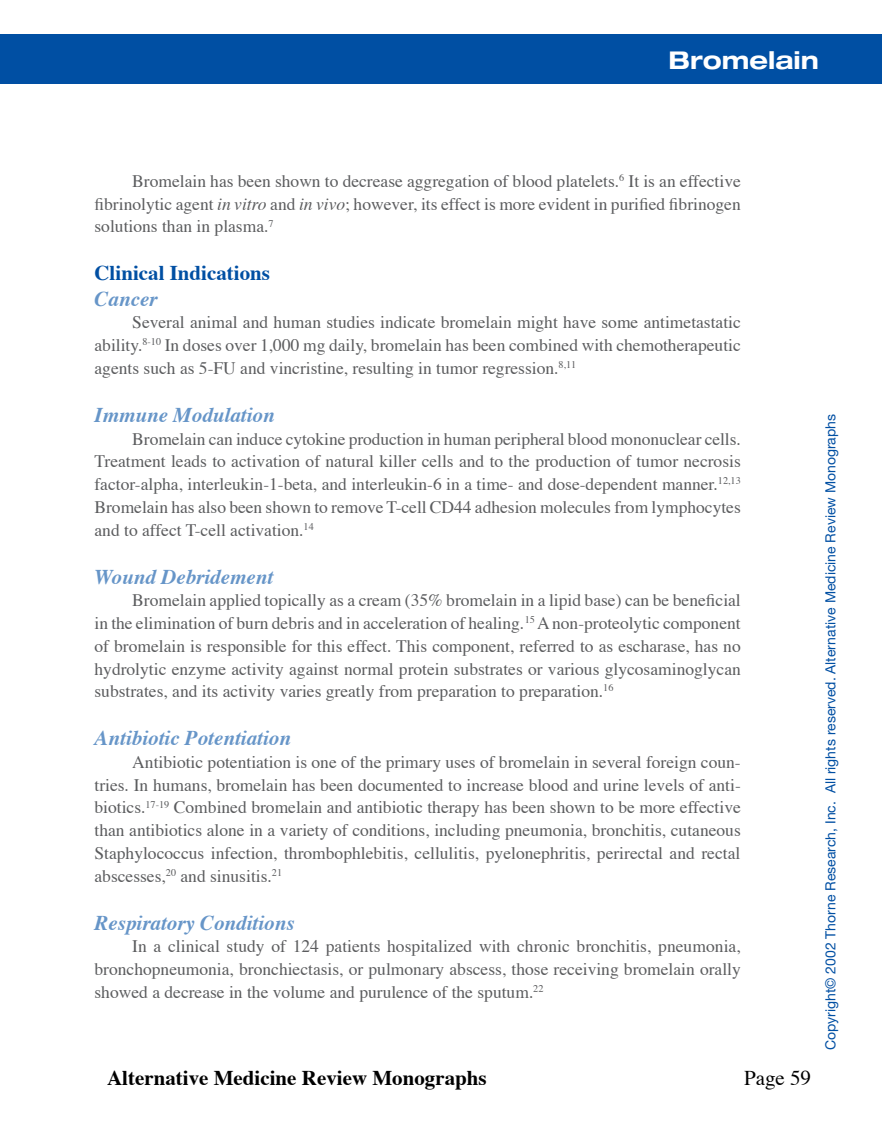
<style>
.page{position:relative;width:882px;height:1134px;background:#fff}
.page>*{position:absolute;margin:0;border:0;box-sizing:border-box;transform-origin:0 0}
.t1{font:700 expanded 24.5px "Helvetica Neue";color:#fff}
.t2{font:italic 700 21px "Times";color:#6695c8}
.t3{font:700 21px "Times";color:#000}
.t4{font:700 21px "Times";color:#004fa3}
.t5{font:21px "Times";color:#000}
.t6{font:17.5px/22.8px "Times";color:#5b5c5e;text-align:justify}
.t7{font:14px "Helvetica Neue";color:#004fa3}
.s1{font-style:italic}
</style>
<div class="page">
<div style="left:0;top:34px;width:882px;height:50px;background:#004fa3"></div>
<h1 class="t1" style="left:668px;top:44px;width:152px">Bromelain</h1>
<p class="t6" style="left:94px;top:168px;width:648px;text-indent:38px">Bromelain has been shown to decrease aggregation of blood platelets.<sup>6</sup> It is an effective fibrinolytic agent <span class="s1">in vitro</span> and <span class="s1">in vivo</span>; however, its effect is more evident in purified fibrinogen solutions than in plasma.<sup>7</sup></p>
<p class="t4" style="left:94px;top:253px;width:177px">Clinical Indications</p>
<p class="t2" style="left:94px;top:279px;width:65px">Cancer</p>
<p class="t6" style="left:94px;top:310px;width:648px;text-indent:38px">Several animal and human studies indicate bromelain might have some antimetastatic ability.<sup>8-10</sup> In doses over 1,000 mg daily, bromelain has been combined with chemotherapeutic agents such as 5-FU and vincristine, resulting in tumor regression.<sup>8,11</sup></p>
<p class="t2" style="left:94px;top:395px;width:182px">Immune Modulation</p>
<p class="t6" style="left:94px;top:426px;width:648px;text-indent:38px">Bromelain can induce cytokine production in human peripheral blood mononuclear cells.<br>Treatment leads to activation of natural killer cells and to the production of tumor necrosis factor-alpha, interleukin-1-beta, and interleukin-6 in a time- and dose-dependent manner.<sup>12,13<br></sup>Bromelain has also been shown to remove T-cell CD44 adhesion molecules from lymphocytes and to affect T-cell activation.<sup>14</sup></p>
<p class="t2" style="left:94px;top:557px;width:180px">Wound Debridement</p>
<p class="t6" style="left:94px;top:588px;width:648px;text-indent:38px">Bromelain applied topically as a cream (35% bromelain in a lipid base) can be beneficial in the elimination of burn debris and in acceleration of healing.<sup>15</sup> A non-proteolytic component of bromelain is responsible for this effect. This component, referred to as escharase, has no hydrolytic enzyme activity against normal protein substrates or various glycosaminoglycan substrates, and its activity varies greatly from preparation to preparation.<sup>16</sup></p>
<p class="t2" style="left:94px;top:718px;width:198px">Antibiotic Potentiation</p>
<p class="t6" style="left:94px;top:749px;width:648px;text-indent:38px">Antibiotic potentiation is one of the primary uses of bromelain in several foreign coun&shy;tries. In humans, bromelain has been documented to increase blood and urine levels of anti&shy;biotics.<sup>17-19</sup> Combined bromelain and antibiotic therapy has been shown to be more effective than antibiotics alone in a variety of conditions, including pneumonia, bronchitis, cutaneous Staphylococcus infection, thrombophlebitis, cellulitis, pyelonephritis, perirectal and rectal abscesses,<sup>20</sup> and sinusitis.<sup>21</sup></p>
<p class="t2" style="left:94px;top:903px;width:202px">Respiratory Conditions</p>
<p class="t6" style="left:94px;top:934px;width:648px;text-indent:38px">In a clinical study of 124 patients hospitalized with chronic bronchitis, pneumonia, bronchopneumonia, bronchiectasis, or pulmonary abscess, those receiving bromelain orally showed a decrease in the volume and purulence of the sputum.<sup>22</sup></p>
<p class="t3" style="left:107px;top:1058px;width:381px">Alternative Medicine Review Monographs</p>
<p class="t5" style="left:744px;top:1058px;width:69px">Page 59</p>
<p class="t7" style="left:822px;top:1050px;width:638px;rotate:-90deg">Copyright© 2002 Thorne Research, Inc. All rights reserved. Alternative Medicine Review Monographs</p>
</div>
